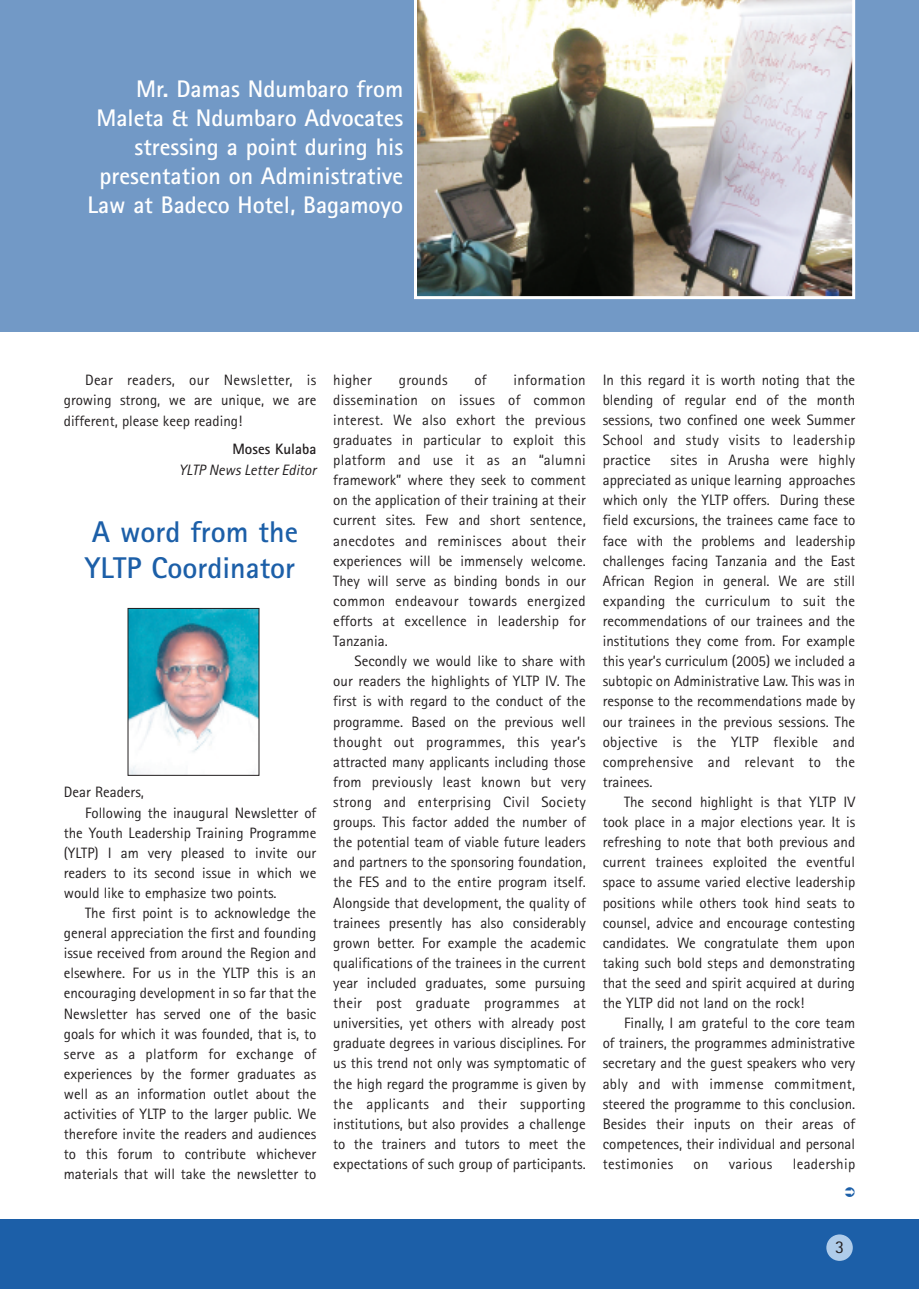
<style>
.page{position:relative;width:919px;height:1289px;background:#fff}
.page>*{position:absolute;margin:0;border:0;box-sizing:border-box;transform-origin:0 0}
.t1{font:700 30px/36px "Rotis Sans Serif";color:#1c5fa8}
.t2{font:700 24px/28.8px "Rotis Sans Serif";color:#fff;text-align:right}
.t3{font:18px "Rotis Sans Serif";color:#231f20}
.t4{font:15px/20.1px "Rotis Sans Serif";color:#231f20;text-align:justify}
.t5{font:15px "Rotis Sans Serif";letter-spacing:.02em;color:#231f20}
.t6{font:italic 15px "Rotis Sans Serif";color:#231f20}
.t7{font:700 15px "Rotis Sans Serif";color:#231f20}
</style>
<div class="page">
<div style="left:13px;top:1218px;width:905px;height:70px;background:#1c5fa8"></div>
<div style="left:13px;top:0;width:905px;height:332px;background:#7299c6"></div>
<div style="left:0;top:0;width:13px;height:332px;background:#7299c6"></div>
<div style="left:826px;top:1234px;width:26px;height:26px;background:#afccea;border-radius:50%"></div>
<div style="left:0;top:1218px;width:13px;height:70px;background:#1c5fa8"></div>
<img style="left:130px;top:610px;width:127px;height:163px">
<img style="left:414px;top:0;width:441px;height:299px">
<h2 class="t2" style="left:87px;top:77px;width:317px">Mr. Damas Ndumbaro from<br>Maleta &amp; Ndumbaro Advocates stressing a point during his presentation on Administrative<br>Law at Badeco Hotel, Bagamoyo</h2>
<p class="t4" style="left:64px;top:371px;width:254px;text-indent:21px">Dear readers, our Newsletter, is growing strong, we are unique, we are different, please keep reading!</p>
<p class="t7" style="left:232px;top:444px;width:85px">Moses Kulaba</p>
<p class="t6" style="left:179px;top:464px;width:139px">YLTP News Letter Editor</p>
<h1 class="t1" style="left:85px;top:517px;width:215px">A word from the<br>YLTP Coordinator</h1>
<p class="t4" style="left:64px;top:783px;width:82px">Dear Readers,</p>
<p class="t4" style="left:85px;top:803px;width:233px">Following the inaugural Newsletter of</p>
<p class="t4" style="left:64px;top:824px;width:254px">the Youth Leadership Training Programme</p>
<p class="t4" style="left:64px;top:844px;width:254px">(YLTP) I am very pleased to invite our</p>
<p class="t4" style="left:64px;top:864px;width:254px">readers to its second issue in which we</p>
<p class="t4" style="left:64px;top:884px;width:214px">would like to emphasize two points.</p>
<p class="t4" style="left:85px;top:904px;width:233px">The first point is to acknowledge the</p>
<p class="t4" style="left:64px;top:924px;width:254px">general appreciation the first and founding</p>
<p class="t4" style="left:64px;top:944px;width:254px">issue received from around the Region and</p>
<p class="t4" style="left:64px;top:964px;width:254px">elsewhere. For us in the YLTP this is an</p>
<p class="t4" style="left:64px;top:984px;width:254px">encouraging development in so far that the</p>
<p class="t4" style="left:64px;top:1004px;width:254px">Newsletter has served one of the basic</p>
<p class="t4" style="left:64px;top:1025px;width:254px">goals for which it was founded, that is, to</p>
<p class="t5" style="left:64px;top:1048px;width:254px">serve as a platform for exchange of</p>
<p class="t4" style="left:64px;top:1065px;width:254px">experiences by the former graduates as</p>
<p class="t4" style="left:64px;top:1085px;width:254px">well as an information outlet about the</p>
<p class="t4" style="left:64px;top:1105px;width:254px">activities of YLTP to the larger public. We</p>
<p class="t4" style="left:64px;top:1125px;width:254px">therefore invite the readers and audiences</p>
<p class="t4" style="left:64px;top:1145px;width:254px">to this forum to contribute whichever</p>
<p class="t4" style="left:64px;top:1165px;width:254px">materials that will take the newsletter to</p>
<p class="t4" style="left:333px;top:371px;width:254px;text-indent:180px">information dissemination on issues of common interest. We also exhort the previous graduates in particular to exploit this platform and use it as an “alumni framework” where they seek to comment on the application of their training at their current sites. Few and short sentence, anecdotes and reminisces about their experiences will be immensely welcome.<br>They will serve as binding bonds in our common endeavour towards energized efforts at excellence in leadership for Tanzania.</p>
<p class="t4" style="left:333px;top:652px;width:254px;text-indent:21px">Secondly we would like to share with our readers the highlights of YLTP IV. The first is with regard to the conduct of the programme. Based on the previous well thought out programmes, this year’s attracted many applicants including those from previously least known but very strong and enterprising Civil Society groups. This factor added the number of the potential team of viable future leaders and partners to the sponsoring foundation, the FES and to the entire program itself.<br>Alongside that development, the quality of trainees presently has also considerably grown better. For example the academic qualifications of the trainees in the current year included graduates, some pursuing their post graduate programmes at universities, yet others with already post graduate degrees in various disciplines. For us this trend not only was symptomatic of the high regard the programme is given by the applicants and their supporting institutions, but also provides a challenge to the trainers and tutors to meet the expectations of such group of participants.</p>
<p class="t4" style="left:333px;top:371px;width:40px">higher</p>
<p class="t5" style="left:399px;top:374px;width:50px">grounds</p>
<p class="t4" style="left:474px;top:371px;width:14px">of</p>
<p class="t4" style="left:602px;top:371px;width:254px">In this regard it is worth noting that the blending of regular end of the month sessions, two confined one week Summer School and study visits to leadership practice</p>
<p class="t4" style="left:602px;top:451px;width:254px;text-indent:68px">sites in Arusha were highly appreciated as unique learning approaches which only the YLTP offers. During these field excursions, the trainees came face to face with the problems and leadership challenges facing Tanzania and the East African Region in general. We are still expanding the curriculum to suit the recommendations of our trainees and the institutions they come from. For example this year’s curriculum (2005) we included a subtopic on Administrative Law. This was in response to the recommendations made by our trainees in the previous sessions. The objective is the YLTP flexible and comprehensive and relevant to the trainees.</p>
<p class="t4" style="left:602px;top:793px;width:254px;text-indent:21px">The second highlight is that YLTP IV took place in a major elections year. It is refreshing to note that both previous and current trainees exploited the eventful space to assume varied elective leadership positions while others took hind seats to counsel, advice and encourage contesting candidates. We congratulate them upon taking such bold steps and demonstrating that the seed and spirit acquired at during the YLTP did not land on the rock!</p>
<p class="t4" style="left:602px;top:1014px;width:254px;text-indent:21px">Finally, I am grateful to the core team of trainers, the programmes administrative secretary and the guest speakers who very ably and with immense commitment, steered the programme to this conclusion.<br>Besides their inputs on their areas of competences, their individual and personal testimonies</p>
<p class="t4" style="left:693px;top:1155px;width:17px">on</p>
<p class="t5" style="left:728px;top:1158px;width:45px">various</p>
<p class="t5" style="left:792px;top:1158px;width:64px">leadership</p>
<p class="t3" style="left:835px;top:1240px;width:10px">3</p>
</div>
